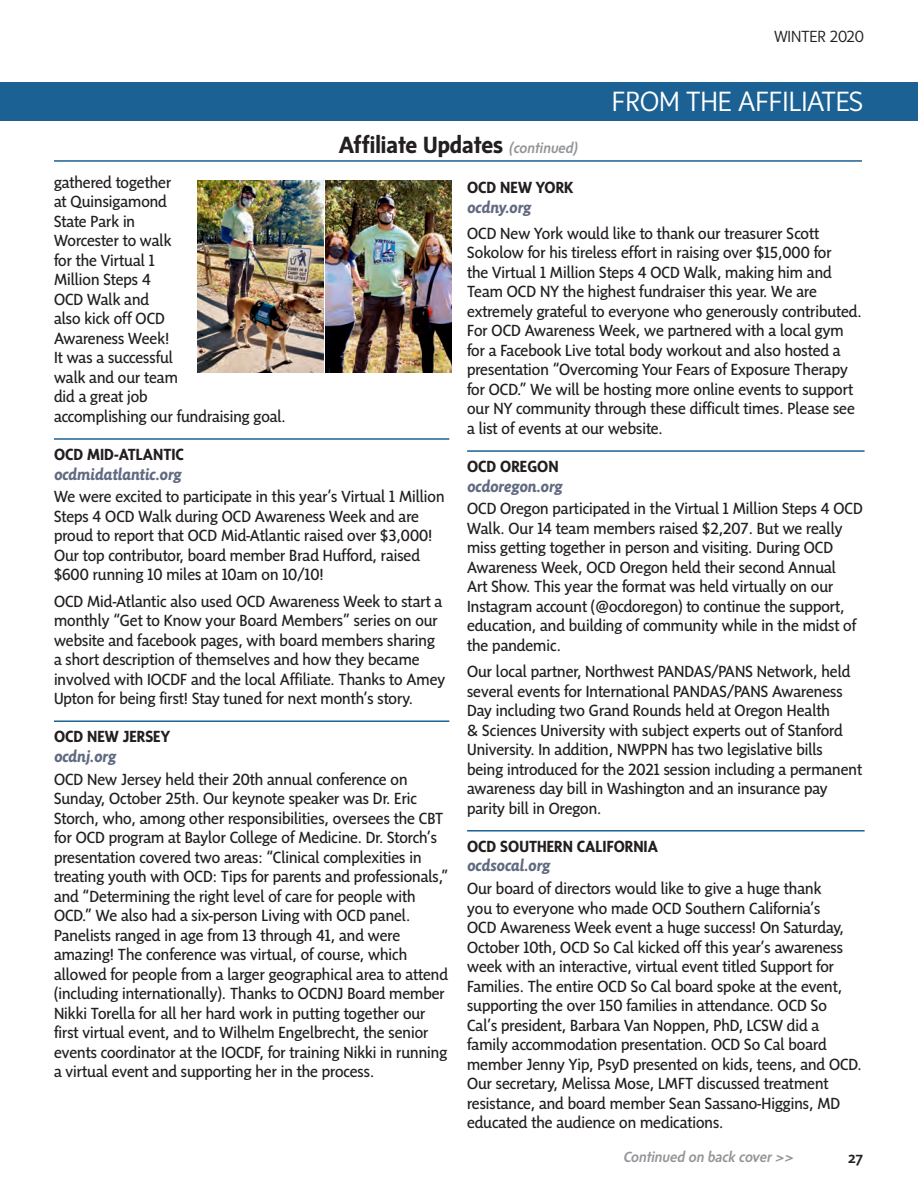
<style>
.page{position:relative;width:918px;height:1188px;background:#fff}
.page>*{position:absolute;margin:0;border:0;box-sizing:border-box;transform-origin:0 0}
.t1{font:300 28.5px "Sense";color:#fff}
.t2{font:700 24px "Sense";color:#231f20}
.t3{font:16.5px/19.5px "Sensibility";color:#231f20}
.t4{font:700 16.5px "Sensibility";color:#231f20}
.t5{font:italic 700 16.5px "Sensibility";color:#606a81}
.t6{font:300 16.5px "Sense";color:#231f20}
.t7{font:500 16.5px "Sense";color:#231f20}
.t8{font:italic 500 15px "Sense";color:#939598}
.s1{font-weight:500;font-style:italic;font-size:15px;color:#939598}
</style>
<div class="page">
<div style="left:0;top:82px;width:918px;height:39px;background:#1b6194"></div>
<hr style="left:54px;top:438px;width:395px;height:2px;background:#1b6194">
<hr style="left:54px;top:720px;width:395px;height:2px;background:#1b6194">
<hr style="left:467px;top:450px;width:398px;height:2px;background:#1b6194">
<hr style="left:467px;top:830px;width:398px;height:2px;background:#1b6194">
<hr style="left:54px;top:160px;width:808px;height:2px;background:#1b6194">
<img style="left:197px;top:180px;width:255px;height:193px">
<p class="t6" style="left:774px;top:27px;width:91px">WINTER 2020</p>
<h2 class="t2" style="left:339px;top:132px;width:240px">Affiliate Updates <span class="s1">(continued)</span></h2>
<h1 class="t1" style="left:612px;top:85px;width:253px">FROM THE AFFILIATES</h1>
<p class="t3" style="left:54px;top:172px;width:233px">gathered together<br>at Quinsigamond<br>State Park in<br>Worcester to walk<br>for the Virtual 1<br>Million Steps 4<br>OCD Walk and<br>also kick off OCD<br>Awareness Week!<br>It was a successful<br>walk and our team<br>did a great job<br>accomplishing our fundraising goal.</p>
<p class="t4" style="left:54px;top:445px;width:132px">OCD MID-ATLANTIC</p>
<p class="t5" style="left:54px;top:464px;width:129px">ocdmidatlantic.org</p>
<p class="t3" style="left:54px;top:487px;width:392px">We were excited to participate in this year’s Virtual 1 Million Steps 4 OCD Walk during OCD Awareness Week and are proud to report that OCD Mid-Atlantic raised over $3,000!<br>Our top contributor, board member Brad Hufford, raised $600 running 10 miles at 10am on 10/10!</p>
<p class="t3" style="left:54px;top:591px;width:393px">OCD Mid-Atlantic also used OCD Awareness Week to start a monthly “Get to Know your Board Members” series on our website and facebook pages, with board members sharing a short description of themselves and how they became involved with IOCDF and the local Affiliate. Thanks to Amey Upton for being first! Stay tuned for next month’s story.</p>
<p class="t4" style="left:54px;top:727px;width:118px">OCD NEW JERSEY</p>
<p class="t5" style="left:54px;top:747px;width:64px">ocdnj.org</p>
<p class="t3" style="left:54px;top:769px;width:396px">OCD New Jersey held their 20th annual conference on Sunday, October 25th. Our keynote speaker was Dr. Eric Storch, who, among other responsibilities, oversees the CBT for OCD program at Baylor College of Medicine. Dr. Storch’s presentation covered two areas: “Clinical complexities in treating youth with OCD: Tips for parents and professionals,” and “Determining the right level of care for people with OCD.” We also had a six-person Living with OCD panel.<br>Panelists ranged in age from 13 through 41, and were amazing! The conference was virtual, of course, which allowed for people from a larger geographical area to attend (including internationally). Thanks to OCDNJ Board member Nikki Torella for all her hard work in putting together our first virtual event, and to Wilhelm Engelbrecht, the senior events coordinator at the IOCDF, for training Nikki in running a virtual event and supporting her in the process.</p>
<p class="t4" style="left:467px;top:178px;width:108px">OCD NEW YORK</p>
<p class="t5" style="left:467px;top:198px;width:66px">ocdny.org</p>
<p class="t3" style="left:467px;top:223px;width:396px">OCD New York would like to thank our treasurer Scott Sokolow for his tireless effort in raising over $15,000 for<br>the Virtual 1 Million Steps 4 OCD Walk, making him and Team OCD NY the highest fundraiser this year. We are extremely grateful to everyone who generously contributed.<br>For OCD Awareness Week, we partnered with a local gym for a Facebook Live total body workout and also hosted a presentation “Overcoming Your Fears of Exposure Therapy for OCD.” We will be hosting more online events to support our NY community through these difficult times. Please see a list of events at our website.</p>
<p class="t4" style="left:467px;top:457px;width:93px">OCD OREGON</p>
<p class="t5" style="left:467px;top:477px;width:97px">ocdoregon.org</p>
<p class="t3" style="left:467px;top:499px;width:397px">OCD Oregon participated in the Virtual 1 Million Steps 4 OCD Walk. Our 14 team members raised $2,207. But we really miss getting together in person and visiting. During OCD Awareness Week, OCD Oregon held their second Annual<br>Art Show. This year the format was held virtually on our Instagram account (@ocdoregon) to continue the support, education, and building of community while in the midst of the pandemic.</p>
<p class="t3" style="left:467px;top:661px;width:397px">Our local partner, Northwest PANDAS/PANS Network, held several events for International PANDAS/PANS Awareness Day including two Grand Rounds held at Oregon Health<br>&amp; Sciences University with subject experts out of Stanford University. In addition, NWPPN has two legislative bills being introduced for the 2021 session including a permanent awareness day bill in Washington and an insurance pay parity bill in Oregon.</p>
<p class="t4" style="left:467px;top:837px;width:193px">OCD SOUTHERN CALIFORNIA</p>
<p class="t5" style="left:467px;top:856px;width:85px">ocdsocal.org</p>
<p class="t3" style="left:467px;top:878px;width:396px">Our board of directors would like to give a huge thank<br>you to everyone who made OCD Southern California’s<br>OCD Awareness Week event a huge success! On Saturday, October 10th, OCD So Cal kicked off this year’s awareness week with an interactive, virtual event titled Support for Families. The entire OCD So Cal board spoke at the event, supporting the over 150 families in attendance. OCD So<br>Cal’s president, Barbara Van Noppen, PhD, LCSW did a family accommodation presentation. OCD So Cal board member Jenny Yip, PsyD presented on kids, teens, and OCD.<br>Our secretary, Melissa Mose, LMFT discussed treatment resistance, and board member Sean Sassano-Higgins, MD educated the audience on medications.</p>
<p class="t8" style="left:623px;top:1149px;width:172px">Continued on back cover &gt;&gt;</p>
<p class="t7" style="left:848px;top:1148px;width:16px">27</p>
</div>
